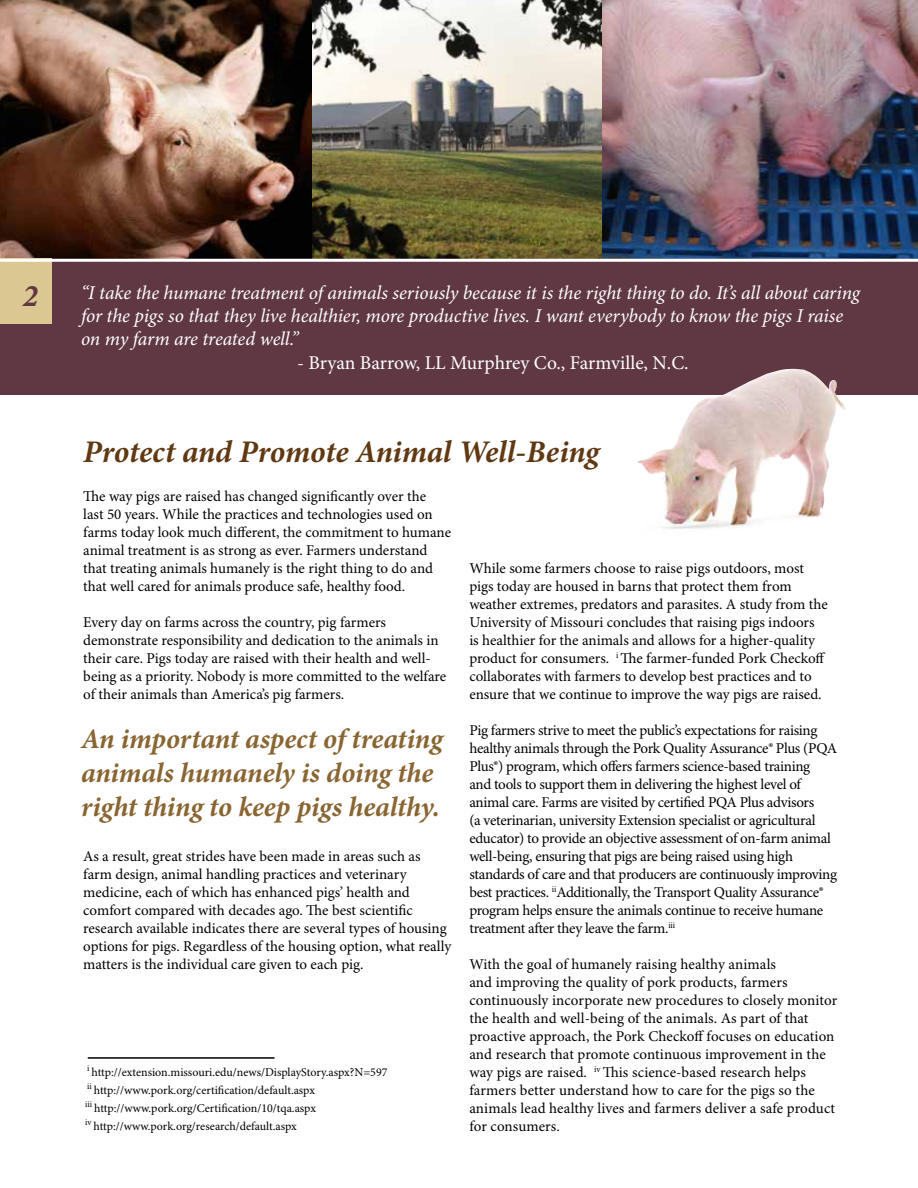
<style>
.page{position:relative;width:918px;height:1188px;background:#fff}
.page>*{position:absolute;margin:0;border:0;box-sizing:border-box;transform-origin:0 0}
.t1{font:italic 700 31.5px "Minion Pro";letter-spacing:-.005em;color:#603913}
.t2{font:italic 700 31.5px "Minion Pro";color:#5f3844}
.t3{font:italic 700 28.35px/34px "Minion Pro";letter-spacing:-.005em;color:#896532}
.t4{font:italic 19.5px/23.4px "Minion Pro";letter-spacing:-.01em;color:#fff}
.t5{font:19.5px "Minion Pro";color:#fff}
.t6{font:15px/18px "Minion Pro";letter-spacing:-.005em;color:#000}
.t7{font:12px/18px "Minion Pro";letter-spacing:-.005em;color:#000}
</style>
<div class="page">
<div style="left:0;top:258px;width:918px;height:136px;background:#5f3844"></div>
<img style="left:0;top:0;width:602px;height:259px">
<img style="left:602px;top:0;width:316px;height:259px">
<hr style="left:917px;top:792px;width:1px;height:132px;background:#896532">
<hr style="left:88px;top:1057px;width:186px;height:2px;background:#000">
<img style="left:636px;top:369px;width:211px;height:161px">
<div style="left:0;top:259px;width:52px;height:65px;background:#dac792"></div>
<hr style="left:0;top:259px;width:918px;height:3px;background:#fff">
<h1 class="t2" style="left:22px;top:277px;width:17px">2</h1>
<p class="t4" style="left:81px;top:281px;width:781px">“I take the humane treatment of animals seriously because it is the right thing to do. It’s all about caring for the pigs so that they live healthier, more productive lives. I want everybody to know the pigs I raise on my farm are treated well.”</p>
<h3 class="t5" style="left:297px;top:351px;width:393px">- Bryan Barrow, LL Murphrey Co., Farmville, N.C.</h3>
<h1 class="t1" style="left:83px;top:433px;width:518px">Protect and Promote Animal Well-Being</h1>
<p class="t6" style="left:83px;top:488px;width:369px">The way pigs are raised has changed significantly over the<br>last 50 years. While the practices and technologies used on farms today look much different, the commitment to humane animal treatment is as strong as ever. Farmers understand that treating animals humanely is the right thing to do and that well cared for animals produce safe, healthy food.</p>
<p class="t6" style="left:83px;top:614px;width:365px">Every day on farms across the country, pig farmers demonstrate responsibility and dedication to the animals in their care. Pigs today are raised with their health and well&shy;being as a priority. Nobody is more committed to the welfare of their animals than America’s pig farmers.</p>
<h2 class="t3" style="left:81px;top:723px;width:363px">An important aspect of treating animals humanely is doing the right thing to keep pigs healthy.</h2>
<p class="t6" style="left:83px;top:848px;width:370px">As a result, great strides have been made in areas such as farm design, animal handling practices and veterinary medicine, each of which has enhanced pigs’ health and comfort compared with decades ago. The best scientific research available indicates there are several types of housing options for pigs. Regardless of the housing option, what really matters is the individual care given to each pig.</p>
<p class="t7" style="left:85px;top:1064px;width:304px"><sup>i</sup> http://extension.missouri.edu/news/DisplayStory.aspx?N=597 <sup>ii</sup> http://www.pork.org/certification/default.aspx<br><sup>iii</sup> http://www.pork.org/Certification/10/tqa.aspx<br><sup>iv</sup> http://www.pork.org/research/default.aspx</p>
<p class="t6" style="left:469px;top:560px;width:360px">While some farmers choose to raise pigs outdoors, most pigs today are housed in barns that protect them from weather extremes, predators and parasites. A study from the University of Missouri concludes that raising pigs indoors is healthier for the animals and allows for a higher-quality product for consumers. <sup>i</sup> The farmer-funded Pork Checkoff collaborates with farmers to develop best practices and to ensure that we continue to improve the way pigs are raised.</p>
<p class="t6" style="left:469px;top:722px;width:369px">Pig farmers strive to meet the public’s expectations for raising healthy animals through the Pork Quality Assurance® Plus (PQA Plus®) program, which offers farmers science-based training<br>and tools to support them in delivering the highest level of animal care. Farms are visited by certified PQA Plus advisors<br>(a veterinarian, university Extension specialist or agricultural educator) to provide an objective assessment of on-farm animal well-being, ensuring that pigs are being raised using high standards of care and that producers are continuously improving best practices. <sup>ii</sup>Additionally, the Transport Quality Assurance® program helps ensure the animals continue to receive humane treatment after they leave the farm.<sup>iii</sup></p>
<p class="t6" style="left:469px;top:956px;width:369px">With the goal of humanely raising healthy animals<br>and improving the quality of pork products, farmers continuously incorporate new procedures to closely monitor the health and well-being of the animals. As part of that proactive approach, the Pork Checkoff focuses on education and research that promote continuous improvement in the way pigs are raised. <sup>iv</sup> This science-based research helps farmers better understand how to care for the pigs so the animals lead healthy lives and farmers deliver a safe product for consumers.</p>
</div>
